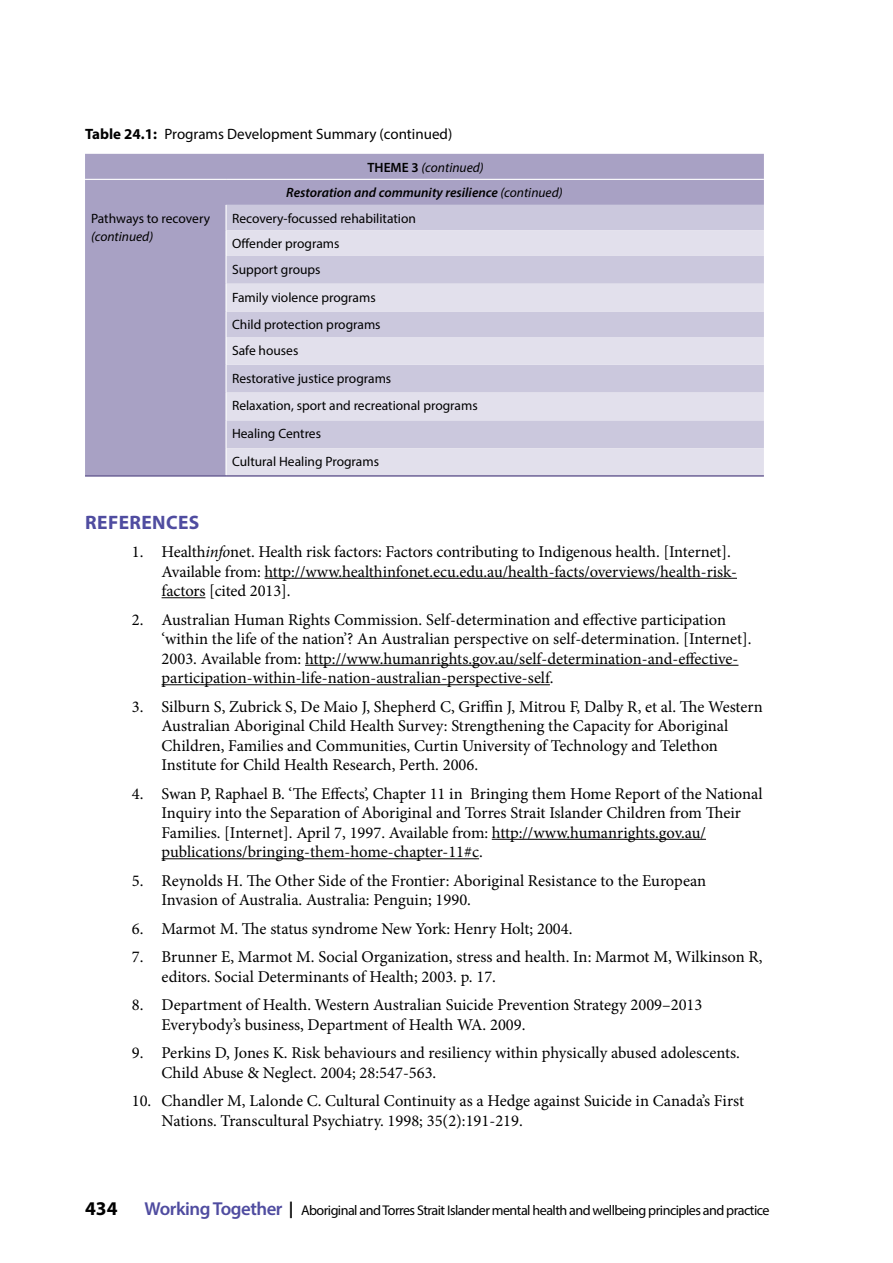
<style>
.page{position:relative;width:893px;height:1263px;background:#fff}
.page>*{position:absolute;margin:0;border:0;box-sizing:border-box;transform-origin:0 0}
.t1{font:700 19.5px "Myriad Pro";letter-spacing:.02em;color:#4f4ca0}
.t2{font:700 19.5px "Myriad Pro";color:#000}
.t3{font:16.5px/19.5px "Minion Pro";color:#000}
.t4{font:15px "Myriad Pro";color:#000}
.t5{font:14.1px "Myriad Pro";letter-spacing:-.04em;color:#000}
.t6{font:13.5px/27.8px "Myriad Pro";color:#000}
.t7{font:italic 600 13.5px/25.5px "Myriad Pro";color:#000;text-align:center}
.t8{font:italic 13.5px "Myriad Pro";color:#000}
.s1{font-weight:700}
.s2{font-style:normal}
.s3{font-weight:400}
.s4{font-style:italic}
.s5{font-weight:600;font-size:18.75px;color:#4f4ca0}
.s6{font-weight:700;font-size:16.5px}
</style>
<div class="page">
<hr style="left:265px;top:578px;width:472px;height:1px;background:#000">
<hr style="left:162px;top:597px;width:43px;height:1px;background:#000">
<hr style="left:305px;top:665px;width:433px;height:1px;background:#000">
<hr style="left:162px;top:684px;width:388px;height:1px;background:#000">
<hr style="left:492px;top:839px;width:214px;height:1px;background:#000">
<hr style="left:162px;top:858px;width:317px;height:1px;background:#000">
<div style="left:85px;top:154px;width:679px;height:321px;background:#a8a1c4"></div>
<div style="left:227px;top:205px;width:537px;height:25px;background:#cbc8dd"></div>
<svg style="left:227px;top:230px;width:537px;height:245px;background:#d8d5e5"></svg>
<hr style="left:225px;top:205px;width:2px;height:25px;background:#fff">
<hr style="left:225px;top:230px;width:2px;height:26px;background:#fff">
<hr style="left:225px;top:256px;width:2px;height:28px;background:#fff">
<hr style="left:225px;top:284px;width:2px;height:27px;background:#fff">
<hr style="left:225px;top:311px;width:2px;height:26px;background:#fff">
<hr style="left:225px;top:337px;width:2px;height:28px;background:#fff">
<hr style="left:225px;top:365px;width:2px;height:28px;background:#fff">
<hr style="left:225px;top:393px;width:2px;height:27px;background:#fff">
<hr style="left:225px;top:420px;width:2px;height:28px;background:#fff">
<hr style="left:225px;top:448px;width:2px;height:27px;background:#fff">
<hr style="left:85px;top:475px;width:141px;height:2px;background:#6c6196">
<hr style="left:226px;top:475px;width:538px;height:2px;background:#6c6196">
<hr style="left:85px;top:179px;width:141px;height:1px;background:#fff">
<hr style="left:226px;top:179px;width:538px;height:1px;background:#fff">
<p class="t4" style="left:85px;top:125px;width:369px"><span class="s1">Table 24.1:</span> Programs Development Summary (continued)</p>
<p class="t7" style="left:286px;top:154px;width:278px"><span class="s2">THEME 3</span> <span class="s3">(continued)<br></span>Restoration and community resilience <span class="s3">(continued)</span></p>
<p class="t6" style="left:91px;top:204px;width:121px">Pathways to recovery</p>
<p class="t8" style="left:91px;top:228px;width:64px">(continued)</p>
<p class="t6" style="left:232px;top:205px;width:185px;line-height:25.5px">Recovery-focussed rehabilitation<br>Offender programs<br>Support groups</p>
<p class="t6" style="left:232px;top:283px;width:150px">Family violence programs<br>Child protection programs</p>
<p class="t6" style="left:232px;top:336px;width:247px">Safe houses<br>Restorative justice programs<br>Relaxation, sport and recreational programs<br>Healing Centres<br>Cultural Healing Programs</p>
<p class="t1" style="left:85px;top:509px;width:116px">REFERENCES</p>
<p class="t3" style="left:162px;top:542px;width:577px;text-indent:-30px">1. Health<span class="s4">info</span>net. Health risk factors: Factors contributing to Indigenous health. [Internet].<br>Available from: http://www.healthinfonet.ecu.edu.au/health-facts/overviews/health-risk&shy;factors [cited 2013].</p>
<p class="t3" style="left:162px;top:610px;width:592px;text-indent:-30px">2. Australian Human Rights Commission. Self-determination and effective participation ‘within the life of the nation’? An Australian perspective on self-determination. [Internet].<br>2003. Available from: http://www.humanrights.gov.au/self-determination-and-effective&shy;participation-within-life-nation-australian-perspective-self.</p>
<p class="t3" style="left:162px;top:697px;width:603px;text-indent:-30px">3. Silburn S, Zubrick S, De Maio J, Shepherd C, Griffin J, Mitrou F, Dalby R, et al. The Western Australian Aboriginal Child Health Survey: Strengthening the Capacity for Aboriginal Children, Families and Communities, Curtin University of Technology and Telethon Institute for Child Health Research, Perth. 2006.</p>
<p class="t3" style="left:162px;top:784px;width:602px;text-indent:-30px">4. Swan P, Raphael B. ‘The Effects’, Chapter 11 in Bringing them Home Report of the National Inquiry into the Separation of Aboriginal and Torres Strait Islander Children from Their Families. [Internet]. April 7, 1997. Available from: http://www.humanrights.gov.au/ publications/bringing-them-home-chapter-11#c.</p>
<p class="t3" style="left:162px;top:871px;width:546px;text-indent:-30px">5. Reynolds H. The Other Side of the Frontier: Aboriginal Resistance to the European<br>Invasion of Australia. Australia: Penguin; 1990.</p>
<p class="t3" style="left:132px;top:919px;width:442px">6. Marmot M. The status syndrome New York: Henry Holt; 2004.</p>
<p class="t3" style="left:162px;top:947px;width:603px;text-indent:-30px">7. Brunner E, Marmot M. Social Organization, stress and health. In: Marmot M, Wilkinson R, editors. Social Determinants of Health; 2003. p. 17.</p>
<p class="t3" style="left:162px;top:995px;width:542px;text-indent:-30px">8. Department of Health. Western Australian Suicide Prevention Strategy 2009–2013<br>Everybody’s business, Department of Health WA. 2009.</p>
<p class="t3" style="left:162px;top:1043px;width:580px;text-indent:-30px">9. Perkins D, Jones K. Risk behaviours and resiliency within physically abused adolescents.<br>Child Abuse &amp; Neglect. 2004; 28:547-563.</p>
<p class="t3" style="left:162px;top:1091px;width:584px;text-indent:-30px">10. Chandler M, Lalonde C. Cultural Continuity as a Hedge against Suicide in Canada’s First<br>Nations. Transcultural Psychiatry. 1998; 35(2):191-219.</p>
<p class="t2" style="left:85px;top:1196px;width:34px">434</p>
<p class="t5" style="left:145px;top:1202px;width:626px"><span class="s5">Working Together</span> <span class="s6">|</span> Aboriginal and Torres Strait Islander mental health and wellbeing principles and practice</p>
</div>
